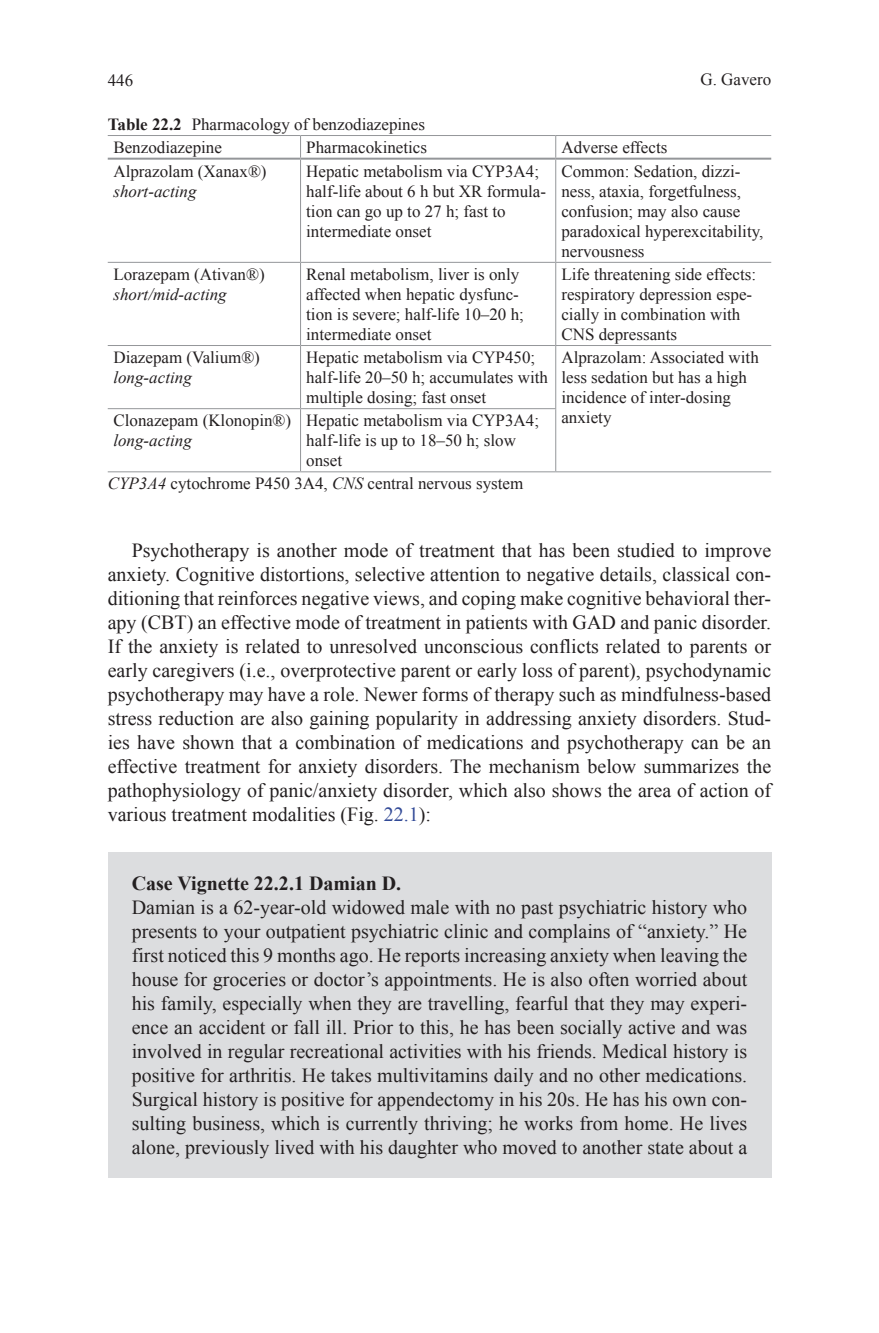
<style>
.page{position:relative;width:879px;height:1333px;background:#fff}
.page>*{position:absolute;margin:0;border:0;box-sizing:border-box;transform-origin:0 0}
.t1{font:20px/24px "Times New Roman PSMT2";color:#231f20;text-align:justify}
.t2{font:700 20px "Times New Roman";color:#231f20}
.t3{font:17px/20px "Times New Roman PSMT2";color:#231f20}
.t4{font:17px "Times New Roman PSMT22";color:#231f20}
.t5{font:italic 17px "Times New Roman";color:#231f20}
.s1{font-family:"Times New Roman PS Bold MT2"}
.s2{font-family:"Times New Roman";font-style:italic}
.s3{font-family:"Times New Roman PSMT22"}
.s4{color:#324a97}
</style>
<div class="page">
<div style="left:108px;top:852px;width:663px;height:326px;background:#dcdddf"></div>
<hr style="left:556px;top:471px;width:215px;height:1px;background:#949699">
<hr style="left:108px;top:158px;width:192px;height:2px;background:#949699">
<svg style="left:300px;top:136px;width:1px;height:22px"></svg>
<hr style="left:300px;top:158px;width:256px;height:2px;background:#949699">
<svg style="left:555px;top:136px;width:1px;height:22px"></svg>
<hr style="left:556px;top:158px;width:215px;height:2px;background:#949699">
<hr style="left:300px;top:160px;width:1px;height:102px;background:#949699">
<hr style="left:555px;top:160px;width:1px;height:102px;background:#949699">
<hr style="left:108px;top:262px;width:192px;height:1px;background:#949699">
<hr style="left:300px;top:262px;width:256px;height:1px;background:#949699">
<hr style="left:300px;top:263px;width:1px;height:82px;background:#949699">
<hr style="left:556px;top:262px;width:215px;height:1px;background:#949699">
<hr style="left:555px;top:263px;width:1px;height:82px;background:#949699">
<hr style="left:108px;top:345px;width:192px;height:1px;background:#949699">
<hr style="left:108px;top:408px;width:192px;height:1px;background:#949699">
<hr style="left:300px;top:345px;width:256px;height:1px;background:#949699">
<hr style="left:300px;top:346px;width:1px;height:62px;background:#949699">
<hr style="left:556px;top:345px;width:215px;height:1px;background:#949699">
<hr style="left:555px;top:346px;width:1px;height:62px;background:#949699">
<hr style="left:108px;top:471px;width:192px;height:1px;background:#949699">
<hr style="left:108px;top:135px;width:192px;height:1px;background:#949699">
<hr style="left:300px;top:135px;width:256px;height:1px;background:#949699">
<hr style="left:556px;top:135px;width:215px;height:1px;background:#949699">
<hr style="left:300px;top:408px;width:256px;height:1px;background:#949699">
<hr style="left:300px;top:409px;width:1px;height:62px;background:#949699">
<hr style="left:555px;top:409px;width:1px;height:62px;background:#949699">
<hr style="left:300px;top:471px;width:256px;height:1px;background:#949699">
<p class="t3" style="left:108px;top:70px;width:27px">446</p>
<p class="t4" style="left:700px;top:68px;width:72px">G. Gavero</p>
<p class="t3" style="left:113px;top:112px;width:313px;line-height:23.2px;text-indent:-6px"><span class="s1">Table 22.2</span> Pharmacology of benzodiazepines<br>Benzodiazepine</p>
<p class="t4" style="left:306px;top:136px;width:122px">Pharmacokinetics</p>
<p class="t4" style="left:561px;top:136px;width:107px">Adverse effects</p>
<p class="t3" style="left:113px;top:161px;width:155px">Alprazolam (Xanax®)</p>
<p class="t5" style="left:113px;top:179px;width:85px">short-acting</p>
<p class="t3" style="left:306px;top:161px;width:241px">Hepatic metabolism via CYP3A4; half-life about 6 h but XR formula&shy;tion can go up to 27 h; fast to</p>
<p class="t4" style="left:306px;top:219px;width:127px">intermediate onset</p>
<p class="t3" style="left:561px;top:161px;width:203px">Common: Sedation, dizzi&shy;ness, ataxia, forgetfulness, confusion; may also cause paradoxical hyperexcitability, nervousness</p>
<p class="t3" style="left:113px;top:264px;width:153px">Lorazepam (Ativan®)</p>
<p class="t5" style="left:113px;top:282px;width:115px">short/mid-acting</p>
<p class="t3" style="left:306px;top:264px;width:219px">Renal metabolism, liver is only affected when hepatic dysfunc&shy;tion is severe; half-life 10–20 h;</p>
<p class="t4" style="left:306px;top:322px;width:127px">intermediate onset</p>
<p class="t3" style="left:561px;top:264px;width:196px">Life threatening side effects:</p>
<p class="t4" style="left:561px;top:282px;width:192px">respiratory depression espe-</p>
<p class="t3" style="left:561px;top:304px;width:180px">cially in combination with<br>CNS depressants</p>
<p class="t3" style="left:113px;top:347px;width:148px">Diazepam (Valium®)</p>
<p class="t5" style="left:113px;top:365px;width:80px">long-acting</p>
<p class="t3" style="left:306px;top:347px;width:243px">Hepatic metabolism via CYP450; half-life 20–50 h; accumulates with multiple dosing; fast onset</p>
<p class="t3" style="left:561px;top:347px;width:199px">Alprazolam: Associated with less sedation but has a high incidence of inter-dosing</p>
<p class="t3" style="left:113px;top:410px;width:179px">Clonazepam (Klonopin®)</p>
<p class="t3" style="left:561px;top:407px;width:52px">anxiety</p>
<p class="t5" style="left:113px;top:428px;width:80px">long-acting</p>
<p class="t3" style="left:306px;top:410px;width:234px">Hepatic metabolism via CYP3A4; half-life is up to 18–50 h; slow</p>
<p class="t4" style="left:306px;top:449px;width:37px">onset</p>
<p class="t3" style="left:108px;top:473px;width:417px"><span class="s2">CYP3A4</span> cytochrome P450 3A4, <span class="s2">CNS</span> central nervous system</p>
<p class="t1" style="left:108px;top:538px;width:665px;text-indent:24px">Psychotherapy is another mode of treatment that has been studied to improve anxiety. Cognitive distortions, selective attention to negative details, classical <span class="s3">con&shy;</span>ditioning that reinforces negative views, and coping make cognitive behavioral ther&shy;apy (CBT) an effective mode of treatment in patients with GAD and panic disorder.<br>If the anxiety is related to unresolved unconscious conflicts related to parents or early caregivers (i.e., overprotective parent or early loss of parent), psychodynamic psychotherapy may have a role. Newer forms of therapy such as mindfulness-based stress reduction are also gaining popularity in addressing anxiety disorders. Stud&shy;ies have shown that a combination of medications and psychotherapy can be an effective treatment for anxiety disorders. The mechanism below summarizes the pathophysiology of panic/anxiety disorder, which also shows the area of action of various treatment modalities (Fig. <span class="s4">22.1</span>):</p>
<p class="t2" style="left:132px;top:869px;width:271px">Case Vignette 22.2.1 Damian D.</p>
<p class="t1" style="left:132px;top:895px;width:617px">Damian is a 62-year-old widowed male with no past psychiatric history who presents to your outpatient psychiatric clinic and complains of “anxiety.” He first noticed this 9 months ago. He reports increasing anxiety when leaving the house for groceries or doctor’s appointments. He is also often worried about his family, especially when they are travelling, fearful that they may experi&shy;ence an accident or fall ill. Prior to this, he has been socially active and was involved in regular recreational activities with his friends. Medical history is positive for arthritis. He takes multivitamins daily and no other medications.<br>Surgical history is positive for appendectomy in his 20s. He has his own con&shy;sulting business, which is currently thriving; he works from home. He lives alone, previously lived with his daughter who moved to another state about a</p>
</div>
